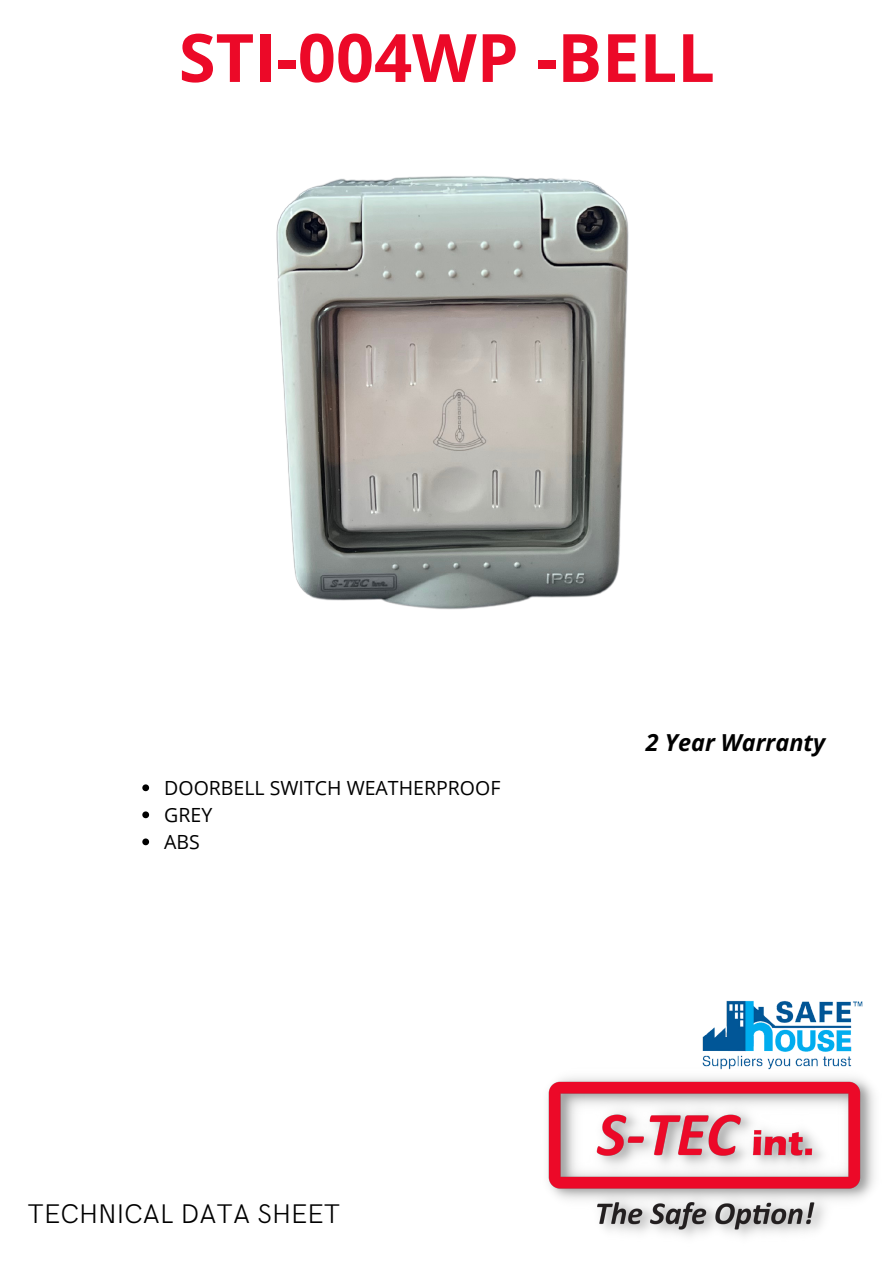
<style>
.page{position:relative;width:894px;height:1264px;background:#fff}
.page>*{position:absolute;margin:0;border:0;box-sizing:border-box;transform-origin:0 0}
.t1{font:700 66.75px "Open Sans";color:#ec0928}
.t2{font:300 27px "HK Grotesk";color:#000}
.t3{font:italic 700 23.4px "Open Sans";color:#000}
.t4{font:19.5px/27px "Open Sans";color:#000}
</style>
<div class="page">
<img style="left:548px;top:1077px;width:326px;height:160px">
<svg style="left:142px;top:784px;width:7px;height:7px"></svg>
<svg style="left:142px;top:811px;width:7px;height:7px"></svg>
<svg style="left:142px;top:838px;width:7px;height:7px"></svg>
<img style="left:702px;top:1000px;width:161px;height:70px">
<img style="left:276px;top:176px;width:353px;height:434px">
<h1 class="t1" style="left:179px;top:11px;width:537px">STI-004WP -BELL</h1>
<p class="t4" style="left:164px;top:773px;width:337px">DOORBELL SWITCH WEATHERPROOF<br>GREY<br>ABS</p>
<h2 class="t2" style="left:28px;top:1198px;width:314px">TECHNICAL DATA SHEET</h2>
<p class="t3" style="left:645px;top:725px;width:181px">2 Year Warranty</p>
</div>
